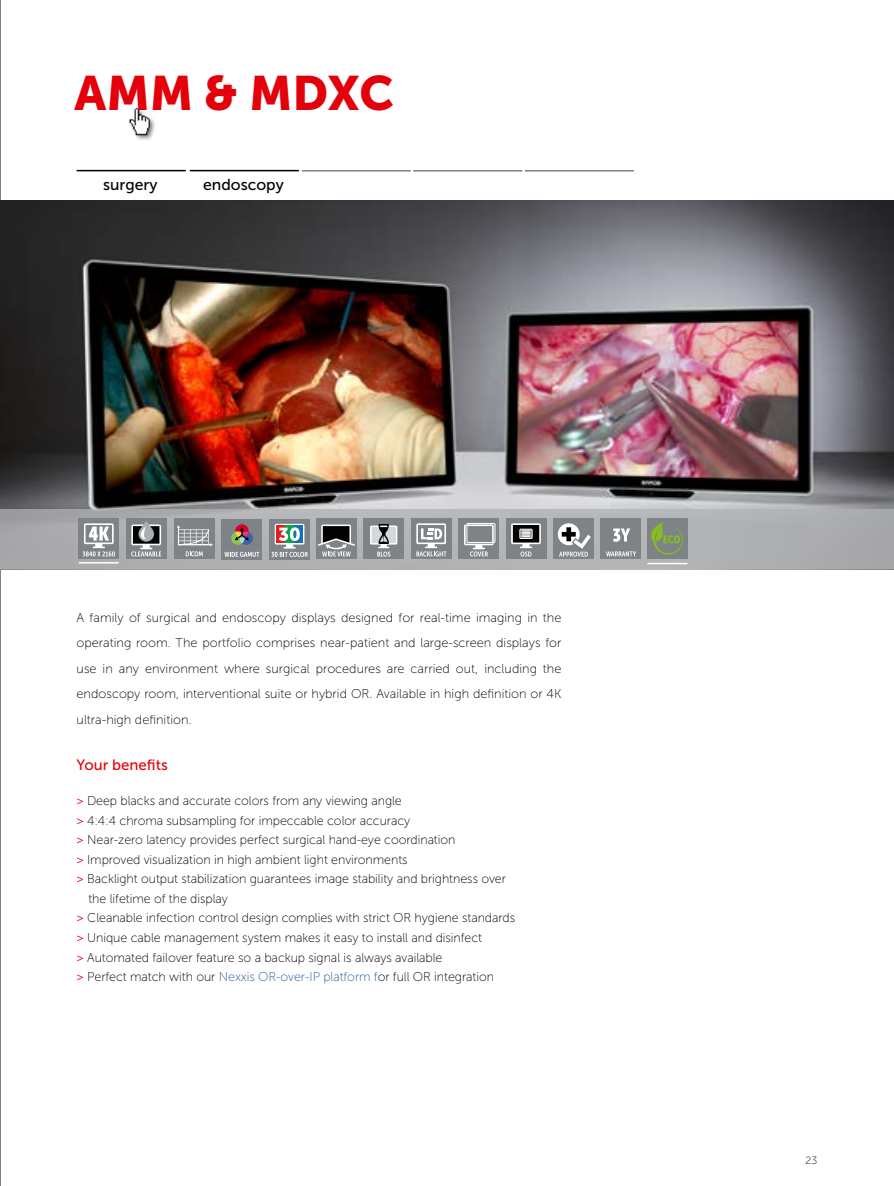
<style>
.page{position:relative;width:894px;height:1186px;background:#fff}
.page>*{position:absolute;margin:0;border:0;box-sizing:border-box;transform-origin:0 0}
.t1{font:48px "Museo Sans 900";color:#e3000b}
.t2{font:15.75px "Museo Sans 500";color:#000}
.t3{font:15px "Museo Sans 500";color:#e3000b}
.t4{font:12.75px/25.5px "Museo Sans 100";letter-spacing:-.005em;color:#000;text-align:justify}
.t5{font:10.5px "Museo Sans 100";color:#000}
.s1{font-family:"Museo Sans 300";color:#e3000b}
.s2{color:#22599b}
.s3{color:#005ba9}
</style>
<div class="page">
<hr style="left:0;top:0;width:1px;height:1186px;background:#7d8386">
<img style="left:0;top:200px;width:893px;height:310px">
<div style="left:0;top:510px;width:893px;height:59px;background:#b1b2b3"></div>
<div style="left:458px;top:519px;width:40px;height:40px;background:#7d8386"></div>
<svg style="left:464px;top:525px;width:29px;height:31px"></svg>
<div style="left:466px;top:523px;width:29px;height:20px;border:1px solid #fff"></div>
<div style="left:505px;top:519px;width:41px;height:40px;background:#7d8386"></div>
<svg style="left:511px;top:523px;width:29px;height:33px"></svg>
<div style="left:553px;top:519px;width:40px;height:40px;background:#7d8386"></div>
<svg style="left:557px;top:523px;width:22px;height:22px"></svg>
<svg style="left:559px;top:527px;width:32px;height:30px"></svg>
<div style="left:600px;top:519px;width:41px;height:40px;background:#7d8386"></div>
<svg style="left:606px;top:551px;width:30px;height:5px"></svg>
<svg style="left:613px;top:528px;width:17px;height:14px"></svg>
<div style="left:79px;top:519px;width:40px;height:40px;background:#7d8386"></div>
<svg style="left:83px;top:523px;width:32px;height:33px"></svg>
<div style="left:126px;top:519px;width:40px;height:40px;background:#7d8386"></div>
<svg style="left:131px;top:521px;width:30px;height:35px"></svg>
<div style="left:316px;top:519px;width:40px;height:40px;background:#7d8386"></div>
<svg style="left:318px;top:524px;width:37px;height:32px"></svg>
<div style="left:221px;top:519px;width:41px;height:40px;background:#7d8386"></div>
<svg style="left:224px;top:552px;width:35px;height:5px"></svg>
<div style="left:239px;top:531px;width:14px;height:14px;background:#4160aa;border-radius:50%"></div>
<svg style="left:235px;top:524px;width:13px;height:14px"></svg>
<svg style="left:231px;top:531px;width:13px;height:14px"></svg>
<svg style="left:235px;top:527px;width:14px;height:16px"></svg>
<div style="left:269px;top:519px;width:41px;height:40px;background:#7d8386"></div>
<svg style="left:271px;top:524px;width:37px;height:33px"></svg>
<div style="left:174px;top:519px;width:40px;height:40px;background:#7d8386"></div>
<svg style="left:177px;top:525px;width:36px;height:31px"></svg>
<div style="left:363px;top:519px;width:41px;height:40px;background:#7d8386"></div>
<svg style="left:370px;top:524px;width:27px;height:33px"></svg>
<div style="left:411px;top:519px;width:40px;height:40px;background:#7d8386"></div>
<svg style="left:416px;top:523px;width:30px;height:33px"></svg>
<hr style="left:79px;top:562px;width:39px;height:1px;background:#fff">
<div style="left:647px;top:519px;width:40px;height:40px;background:#7d8386"></div>
<hr style="left:647px;top:563px;width:39px;height:1px;background:#fff">
<svg style="left:651px;top:522px;width:31px;height:32px"></svg>
<hr style="left:77px;top:170px;width:109px;height:1px;background:#000">
<hr style="left:190px;top:170px;width:109px;height:1px;background:#000">
<div style="left:128px;top:107px;width:28px;height:34px;background:#000;opacity:.5"></div>
<img style="left:128px;top:107px;width:26px;height:30px">
<hr style="left:302px;top:170px;width:109px;height:2px;background:#7d8386">
<hr style="left:413px;top:170px;width:109px;height:2px;background:#7d8386">
<hr style="left:524px;top:170px;width:109px;height:2px;background:#7d8386">
<p class="t1" style="left:75px;top:66px;width:321px">AMM &amp; MDXC</p>
<p class="t2" style="left:103px;top:176px;width:56px">surgery</p>
<p class="t2" style="left:203px;top:176px;width:82px">endoscopy</p>
<p class="t4" style="left:77px;top:605px;width:486px">A family of surgical and endoscopy displays designed for real-time imaging in the operating room. The portfolio comprises near-patient and large-screen displays for use in any environment where surgical procedures are carried out, including the endoscopy room, interventional suite or hybrid OR. Available in high definition or 4K ultra-high definition.</p>
<p class="t3" style="left:76px;top:756px;width:93px">Your benefits</p>
<p class="t4" style="left:76px;top:788px;width:327px"><span class="s1">&gt;</span> Deep blacks and accurate colors from any viewing angle</p>
<p class="t4" style="left:76px;top:808px;width:335px"><span class="s1">&gt;</span> 4:4:4 chroma subsampling for impeccable color accuracy</p>
<p class="t4" style="left:76px;top:827px;width:380px"><span class="s1">&gt;</span> Near-zero latency provides perfect surgical hand-eye coordination</p>
<p class="t4" style="left:76px;top:847px;width:332px"><span class="s1">&gt;</span> Improved visualization in high ambient light environments</p>
<p class="t4" style="left:76px;top:866px;width:431px"><span class="s1">&gt;</span> Backlight output stabilization guarantees image stability and brightness over</p>
<p class="t4" style="left:88px;top:886px;width:141px">the lifetime of the display</p>
<p class="t4" style="left:76px;top:905px;width:440px"><span class="s1">&gt;</span> Cleanable infection control design complies with strict OR hygiene standards</p>
<p class="t4" style="left:76px;top:925px;width:407px"><span class="s1">&gt;</span> Unique cable management system makes it easy to install and disinfect</p>
<p class="t4" style="left:76px;top:944px;width:367px"><span class="s1">&gt;</span> Automated failover feature so a backup signal is always available</p>
<p class="t4" style="left:76px;top:964px;width:419px"><span class="s1">&gt;</span> Perfect match with our <span class="s2">Nexxis OR-over-IP platform</span> <span class="s3">f</span>or full OR integration</p>
<p class="t5" style="left:805px;top:1155px;width:13px">23</p>
</div>
